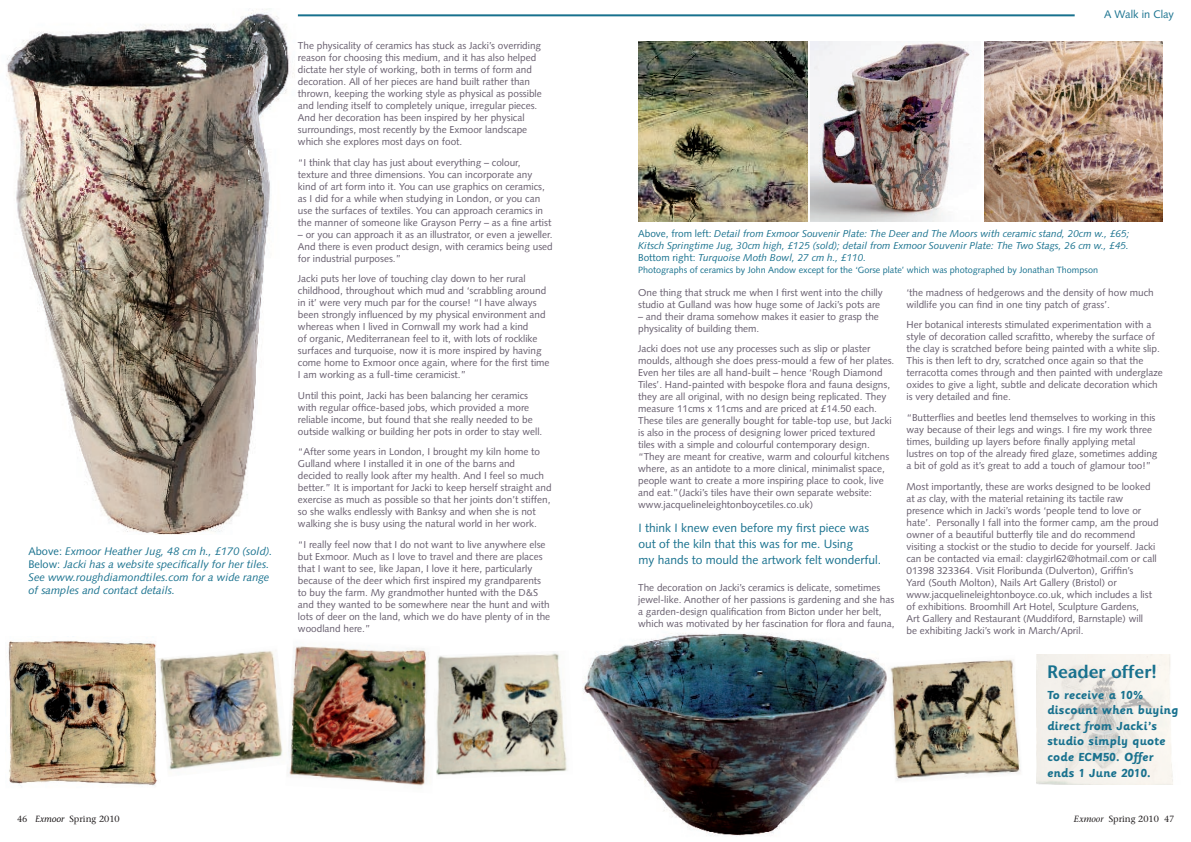
<style>
.page{position:relative;width:1191px;height:842px;background:#fff}
.page>*{position:absolute;margin:0;border:0;box-sizing:border-box;transform-origin:0 0}
.t1{font:600 18px "Stone Sans Std";color:#18718e}
.t2{font:700 13px/15.6px "Sassoon Primary Std";color:#18718e}
.t3{font:12px/16px "Syntax LT Std";color:#18718e}
.t4{font:italic 11px/13px "Syntax LT Std";color:#18718e}
.t5{font:11px "Syntax LT Std";color:#18718e}
.t6{font:10px/12px "Syntax LT Std";color:#665d6d}
.t7{font:italic 10px/12px "Syntax LT Std";color:#18718e;text-align:justify}
.t8{font:9px "Syntax LT Std";color:#18718e}
.t9{font:500 9px "Stone Serif Std";color:#231f20}
.s1{font-style:normal}
.s2{font-family:"Stone Informal Std";font-style:italic}
.s3{font-style:italic}
</style>
<div class="page">
<img style="left:582px;top:633px;width:305px;height:203px">
<img style="left:8px;top:641px;width:149px;height:146px">
<img style="left:289px;top:646px;width:138px;height:140px">
<img style="left:984px;top:42px;width:178px;height:179px">
<img style="left:6px;top:9px;width:292px;height:525px">
<img style="left:155px;top:646px;width:134px;height:131px">
<img style="left:638px;top:42px;width:169px;height:179px">
<img style="left:810px;top:42px;width:161px;height:179px">
<hr style="left:298px;top:14px;width:776px;height:2px;background:#18718e">
<img style="left:1036px;top:655px;width:137px;height:129px">
<img style="left:436px;top:653px;width:131px;height:122px">
<img style="left:890px;top:659px;width:131px;height:122px">
<p class="t4" style="left:29px;top:545px;width:245px"><span class="s1">Above:</span> Exmoor Heather Jug, 48 cm h., £170 (sold).<br><span class="s1">Below:</span> Jacki has a website specifically for her tiles.<br>See www.roughdiamondtiles.com for a wide range of samples and contact details.</p>
<p class="t6" style="left:298px;top:40px;width:245px">The physicality of ceramics has stuck as Jacki’s overriding reason for choosing this medium, and it has also helped dictate her style of working, both in terms of form and decoration. All of her pieces are hand built rather than thrown, keeping the working style as physical as possible and lending itself to completely unique, irregular pieces.<br>And her decoration has been inspired by her physical surroundings, most recently by the Exmoor landscape which she explores most days on foot.</p>
<p class="t6" style="left:298px;top:156px;width:255px">“I think that clay has just about everything – colour, texture and three dimensions. You can incorporate any kind of art form into it. You can use graphics on ceramics, as I did for a while when studying in London, or you can use the surfaces of textiles. You can approach ceramics in the manner of someone like Grayson Perry – as a fine artist</p>
<p class="t6" style="left:298px;top:228px;width:256px;text-align:justify">– or you can approach it as an illustrator, or even a jeweller.<br>And there is even product design, with ceramics being used for industrial purposes.”</p>
<p class="t6" style="left:298px;top:273px;width:253px">Jacki puts her love of touching clay down to her rural childhood, throughout which mud and ‘scrabbling around in it’ were very much par for the course! “I have always been strongly influenced by my physical environment and whereas when I lived in Cornwall my work had a kind<br>of organic, Mediterranean feel to it, with lots of rocklike surfaces and turquoise, now it is more inspired by having come home to Exmoor once again, where for the first time I am working as a full-time ceramicist.”</p>
<p class="t6" style="left:298px;top:389px;width:246px">Until this point, Jacki has been balancing her ceramics with regular office-based jobs, which provided a more reliable income, but found that she really needed to be outside walking or building her pots in order to stay well.</p>
<p class="t6" style="left:298px;top:446px;width:255px">“After some years in London, I brought my kiln home to Gulland where I installed it in one of the barns and<br>decided to really look after my health. And I feel so much better.” It is important for Jacki to keep herself straight and exercise as much as possible so that her joints don’t stiffen, so she walks endlessly with Banksy and when she is not walking she is busy using the natural world in her work.</p>
<p class="t6" style="left:298px;top:538px;width:254px">“I really feel now that I do not want to live anywhere else but Exmoor. Much as I love to travel and there are places that I want to see, like Japan, I love it here, particularly because of the deer which first inspired my grandparents to buy the farm. My grandmother hunted with the D&amp;S and they wanted to be somewhere near the hunt and with lots of deer on the land, which we do have plenty of in the woodland here.”</p>
<p class="t9" style="left:17px;top:814px;width:104px">46 <span class="s2">Exmoor</span> Spring 2010</p>
<p class="t5" style="left:1104px;top:7px;width:71px">A Walk in Clay</p>
<p class="t7" style="left:638px;top:227px;width:493px"><span class="s1">Above, from left:</span> Detail from Exmoor Souvenir Plate: The Deer and The Moors with ceramic stand, 20cm w., £65; Kitsch Springtime Jug, 30cm high, £125 (sold); detail from Exmoor Souvenir Plate: The Two Stags, 26 cm w., £45.<br><span class="s1">Bottom right:</span> Turquoise Moth Bowl, 27 cm h., £110.</p>
<p class="t8" style="left:638px;top:265px;width:461px">Photographs of ceramics by John Andow except for the ‘Gorse plate’ which was photographed by Jonathan Thompson</p>
<p class="t6" style="left:638px;top:287px;width:246px">One thing that struck me when I first went into the chilly studio at Gulland was how huge some of Jacki’s pots are</p>
<p class="t6" style="left:638px;top:311px;width:242px">– and their drama somehow makes it easier to grasp the physicality of building them.</p>
<p class="t6" style="left:638px;top:343px;width:258px">Jacki does not use any processes such as slip or plaster moulds, although she does press-mould a few of her plates.<br>Even her tiles are all hand-built – hence ‘Rough Diamond Tiles’. Hand-painted with bespoke flora and fauna designs, they are all original, with no design being replicated. They measure 11cms x 11cms and are priced at £14.50 each.<br>These tiles are generally bought for table-top use, but Jacki is also in the process of designing lower priced textured tiles with a simple and colourful contemporary design. “They are meant for creative, warm and colourful kitchens where, as an antidote to a more clinical, minimalist space, people want to create a more inspiring place to cook, live and eat.”(Jacki’s tiles have their own separate website: www.jacquelineleightonboycetiles.co.uk)</p>
<p class="t3" style="left:638px;top:520px;width:244px">I think I knew even before my first piece was out of the kiln that this was for me. Using<br>my hands to mould the artwork felt wonderful.</p>
<p class="t6" style="left:638px;top:581px;width:258px">The decoration on Jacki’s ceramics is delicate, sometimes jewel-like. Another of her passions is gardening and she has a garden-design qualification from Bicton under her belt, which was motivated by her fascination for flora and fauna,</p>
<p class="t6" style="left:906px;top:287px;width:249px">‘the madness of hedgerows and the density of how much wildlife you can find in one tiny patch of grass’.</p>
<p class="t6" style="left:906px;top:319px;width:258px">Her botanical interests stimulated experimentation with a style of decoration called scrafitto, whereby the surface of the clay is scratched before being painted with a white slip.<br>This is then left to dry, scratched once again so that the terracotta comes through and then painted with underglaze oxides to give a light, subtle and delicate decoration which is very detailed and fine.</p>
<p class="t6" style="left:906px;top:412px;width:252px">“Butterflies and beetles lend themselves to working in this way because of their legs and wings. I fire my work three times, building up layers before finally applying metal lustres on top of the already fired glaze, sometimes adding a bit of gold as it’s great to add a touch of glamour too!”</p>
<p class="t6" style="left:906px;top:480px;width:254px">Most importantly, these are works designed to be looked at <span class="s3">as</span> clay, with the material retaining its tactile raw presence which in Jacki’s words ‘people tend to love or hate’. Personally I fall into the former camp, am the proud owner of a beautiful butterfly tile and do recommend visiting a stockist or the studio to decide for yourself. Jacki can be contacted via email: claygirl62@hotmail.com or call 01398 323364. Visit Floribunda (Dulverton), Griffin’s<br>Yard (South Molton), Nails Art Gallery (Bristol) or www.jacquelineleightonboyce.co.uk, which includes a list of exhibitions. Broomhill Art Hotel, Sculpture Gardens,<br>Art Gallery and Restaurant (Muddiford, Barnstaple) will<br>be exhibiting Jacki’s work in March/April.</p>
<h1 class="t1" style="left:1047px;top:661px;width:111px">Reader offer!</h1>
<h2 class="t2" style="left:1047px;top:687px;width:133px">To receive a 10% discount when buying direct from Jacki’s studio simply quote code ECM50. Offer ends 1 June 2010.</h2>
<p class="t9" style="left:1073px;top:813px;width:102px"><span class="s3">Exmoor</span> Spring 2010 47</p>
</div>
